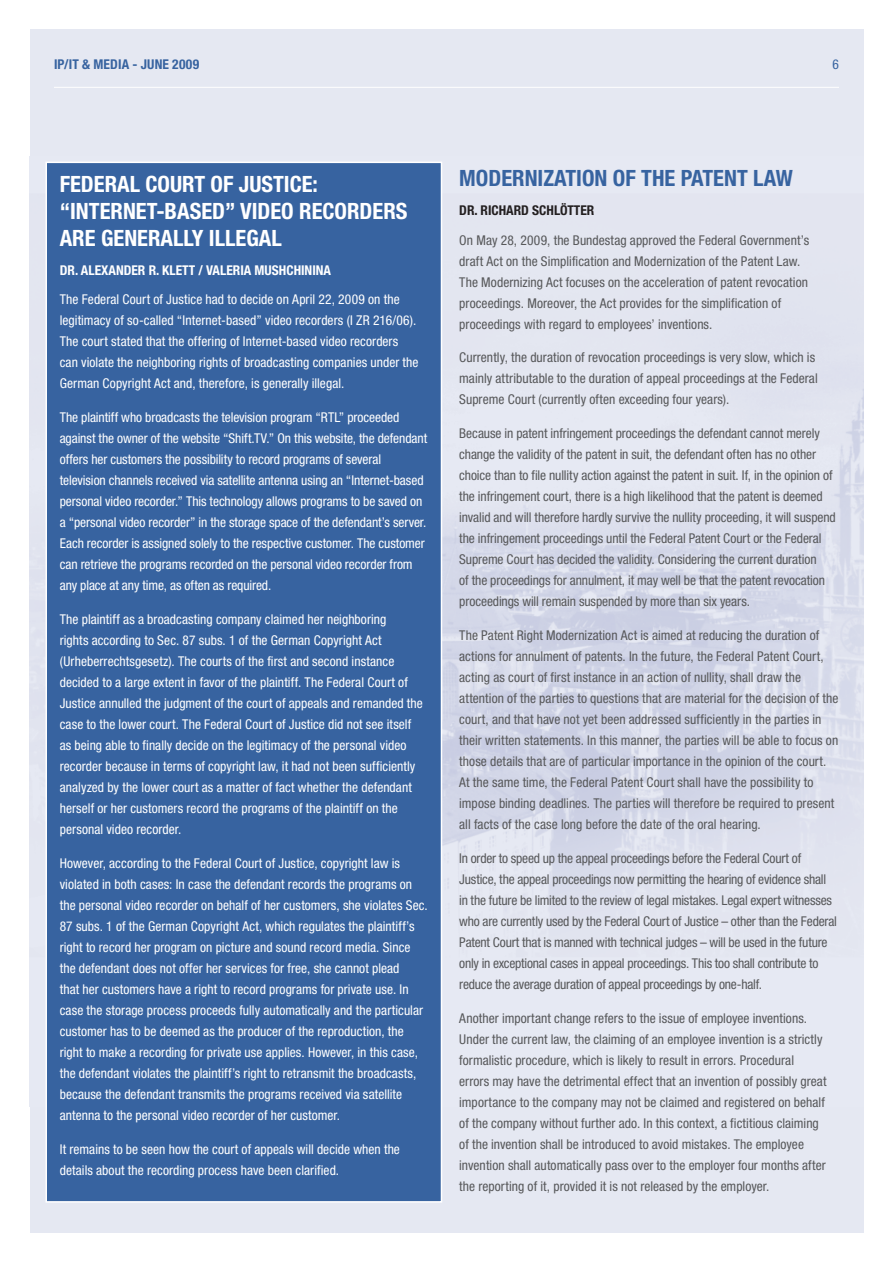
<style>
.page{position:relative;width:893px;height:1263px;background:#fff}
.page>*{position:absolute;margin:0;border:0;box-sizing:border-box;transform-origin:0 0}
.Main_Headers{font:700 condensed 22.5px "Helvetica Neue LT Std";color:#fff}
.Main_Headers-2{font:700 condensed 22.5px "Helvetica Neue LT Std";color:#3763a0}
.Body_Copy{font:condensed 13.5px/21px "Helvetica Neue LT Std";color:#57585a}
.Body_Copy-2{font:condensed 13.5px/21px "Helvetica Neue LT Std";letter-spacing:.005em;color:#fff}
.Author_names{font:700 condensed 13.5px "Helvetica Neue LT Std";color:#fff}
.t1{font:700 condensed 13.5px "Helvetica Neue LT Std";letter-spacing:.015em;color:#3763a0}
.Author_names-2{font:700 condensed 13.5px "Helvetica Neue LT Std";color:#231f20}
.t2{font:condensed 13.5px "Helvetica Neue LT Std";color:#3763a0}
</style>
<div class="page">
<div style="left:30px;top:30px;width:833px;height:1203px;background:#e5e8f2"></div>
<img style="left:46px;top:161px;width:817px;height:736px">
<hr style="left:54px;top:87px;width:785px;height:1px;background:#fff">
<div style="left:46px;top:162px;width:395px;height:1040px;background:#3763a0"></div>
<div style="left:45px;top:162px;width:397px;height:1040px;border:2px solid #fff"></div>
<p class="t1" style="left:54px;top:56px;width:147px">IP/IT &amp; MEDIA - JUNE 2009</p>
<p class="t2" style="left:832px;top:57px;width:8px">6</p>
<p class="Main_Headers" style="left:60px;top:170px;width:13px">FEDER</p>
<p class="Main_Headers" style="left:117px;top:170px;width:66px">AL COURT</p>
<p class="Main_Headers" style="left:211px;top:170px;width:50px">OF JUSTI</p>
<p class="Main_Headers" style="left:290px;top:170px;width:30px">CE:</p>
<p class="Main_Headers" style="left:60px;top:197px;width:29px">“INTERNET</p>
<p class="Main_Headers" style="left:156px;top:197px;width:95px">-BASED ” VIDE</p>
<p class="Main_Headers" style="left:281px;top:197px;width:79px">O RECORDERS</p>
<p class="Main_Headers" style="left:60px;top:224px;width:67px">ARE GENER</p>
<p class="Main_Headers" style="left:161px;top:224px;width:123px">ALLY ILLEGAL</p>
<p class="Author_names" style="left:60px;top:262px;width:241px">DR. ALEXANDER R. KLETT / VALERIA MUSHCHININ</p>
<p class="Author_names" style="left:324px;top:262px;width:9px">A</p>
<p class="Body_Copy-2" style="left:60px;top:289px;width:360px">The Federal Court of Justice had to decide on April 22, 2009 on the legitimacy of so-called “Internet-based” video recorders (I ZR 216/06).<br>The court stated that the offering of Internet-based video recorders can violate the neighboring rights of broadcasting companies under the German Copyright Act and, therefore, is generally illegal.</p>
<p class="Body_Copy-2" style="left:60px;top:407px;width:369px">The plaintiff who broadcasts the television program “RTL” proceeded against the owner of the website “Shift.TV.” On this website, the defendant offers her customers the possibility to record programs of several television channels received via satellite antenna using an “Internet-based personal video recorder.” This technology allows programs to be saved on a “personal video recorder” in the storage space of the defendant’s server.<br>Each recorder is assigned solely to the respective customer. The customer can retrieve the programs recorded on the personal video recorder from any place at any time, as often as required.</p>
<p class="Body_Copy-2" style="left:60px;top:609px;width:365px">The plaintiff as a broadcasting company claimed her neighboring<br>rights according to Sec. 87 subs. 1 of the German Copyright Act (Urheberrechtsgesetz). The courts of the first and second instance decided to a large extent in favor of the plaintiff. The Federal Court of Justice annulled the judgment of the court of appeals and remanded the case to the lower court. The Federal Court of Justice did not see itself as being able to finally decide on the legitimacy of the personal video recorder because in terms of copyright law, it had not been sufficiently analyzed by the lower court as a matter of fact whether the defendant herself or her customers record the programs of the plaintiff on the personal video recorder.</p>
<p class="Body_Copy-2" style="left:60px;top:852px;width:370px">However, according to the Federal Court of Justice, copyright law is violated in both cases: In case the defendant records the programs on the personal video recorder on behalf of her customers, she violates Sec.<br>87 subs. 1 of the German Copyright Act, which regulates the plaintiff’s right to record her program on picture and sound record media. Since the defendant does not offer her services for free, she cannot plead<br>that her customers have a right to record programs for private use. In case the storage process proceeds fully automatically and the particular customer has to be deemed as the producer of the reproduction, the right to make a recording for private use applies. However, in this case, the defendant violates the plaintiff’s right to retransmit the broadcasts, because the defendant transmits the programs received via satellite antenna to the personal video recorder of her customer.</p>
<p class="Body_Copy-2" style="left:60px;top:1138px;width:342px">It remains to be seen how the court of appeals will decide when the details about the recording process have been clarified.</p>
<p class="Main_Headers-2" style="left:459px;top:165px;width:41px">MODERNI</p>
<p class="Main_Headers-2" style="left:543px;top:165px;width:110px">ZATION OF THE</p>
<p class="Main_Headers-2" style="left:681px;top:165px;width:34px">PATENT</p>
<p class="Main_Headers-2" style="left:753px;top:165px;width:41px">LAW</p>
<p class="Author_names-2" style="left:459px;top:202px;width:116px">DR. RICHARD SCHLÖTTER</p>
<p class="Body_Copy" style="left:459px;top:229px;width:351px">On May 28, 2009, the Bundestag approved the Federal Government’s draft Act on the Simplification and Modernization of the Patent Law.<br>The Modernizing Act focuses on the acceleration of patent revocation proceedings. Moreover, the Act provides for the simplification of proceedings with regard to employees’ inventions.</p>
<p class="Body_Copy" style="left:459px;top:347px;width:360px">Currently, the duration of revocation proceedings is very slow, which is mainly attributable to the duration of appeal proceedings at the Federal<br>Supreme Court (currently often exceeding four years).</p>
<p class="Body_Copy" style="left:459px;top:423px;width:378px">Because in patent infringement proceedings the defendant cannot merely change the validity of the patent in suit, the defendant often has no other choice than to file nullity action against the patent in suit. If, in the opinion of the infringement court, there is a high likelihood that the patent is deemed invalid and will therefore hardly survive the nullity proceeding, it will suspend the infringement proceedings until the Federal Patent Court or the Federal Supreme Court has decided the validity. Considering the current duration<br>of the proceedings for annulment, it may well be that the patent revocation proceedings will remain suspended by more than six years.</p>
<p class="Body_Copy" style="left:459px;top:625px;width:381px">The Patent Right Modernization Act is aimed at reducing the duration of actions for annulment of patents. In the future, the Federal Patent Court, acting as court of first instance in an action of nullity, shall draw the attention of the parties to questions that are material for the decision of the court, and that have not yet been addressed sufficiently in the parties in their written statements. In this manner, the parties will be able to focus on those details that are of particular importance in the opinion of the court.<br>At the same time, the Federal Patent Court shall have the possibility to impose binding deadlines. The parties will therefore be required to present all facts of the case long before the date of the oral hearing.</p>
<p class="Body_Copy" style="left:459px;top:847px;width:379px">In order to speed up the appeal proceedings before the Federal Court of Justice, the appeal proceedings now permitting the hearing of evidence shall in the future be limited to the review of legal mistakes. Legal expert witnesses who are currently used by the Federal Court of Justice – other than the Federal Patent Court that is manned with technical judges – will be used in the future only in exceptional cases in appeal proceedings. This too shall contribute to reduce the average duration of appeal proceedings by one-half.</p>
<p class="Body_Copy" style="left:459px;top:1007px;width:369px">Another important change refers to the issue of employee inventions.<br>Under the current law, the claiming of an employee invention is a strictly formalistic procedure, which is likely to result in errors. Procedural errors may have the detrimental effect that an invention of possibly great importance to the company may not be claimed and registered on behalf of the company without further ado. In this context, a fictitious claiming of the invention shall be introduced to avoid mistakes. The employee invention shall automatically pass over to the employer four months after the reporting of it, provided it is not released by the employer.</p>
</div>
